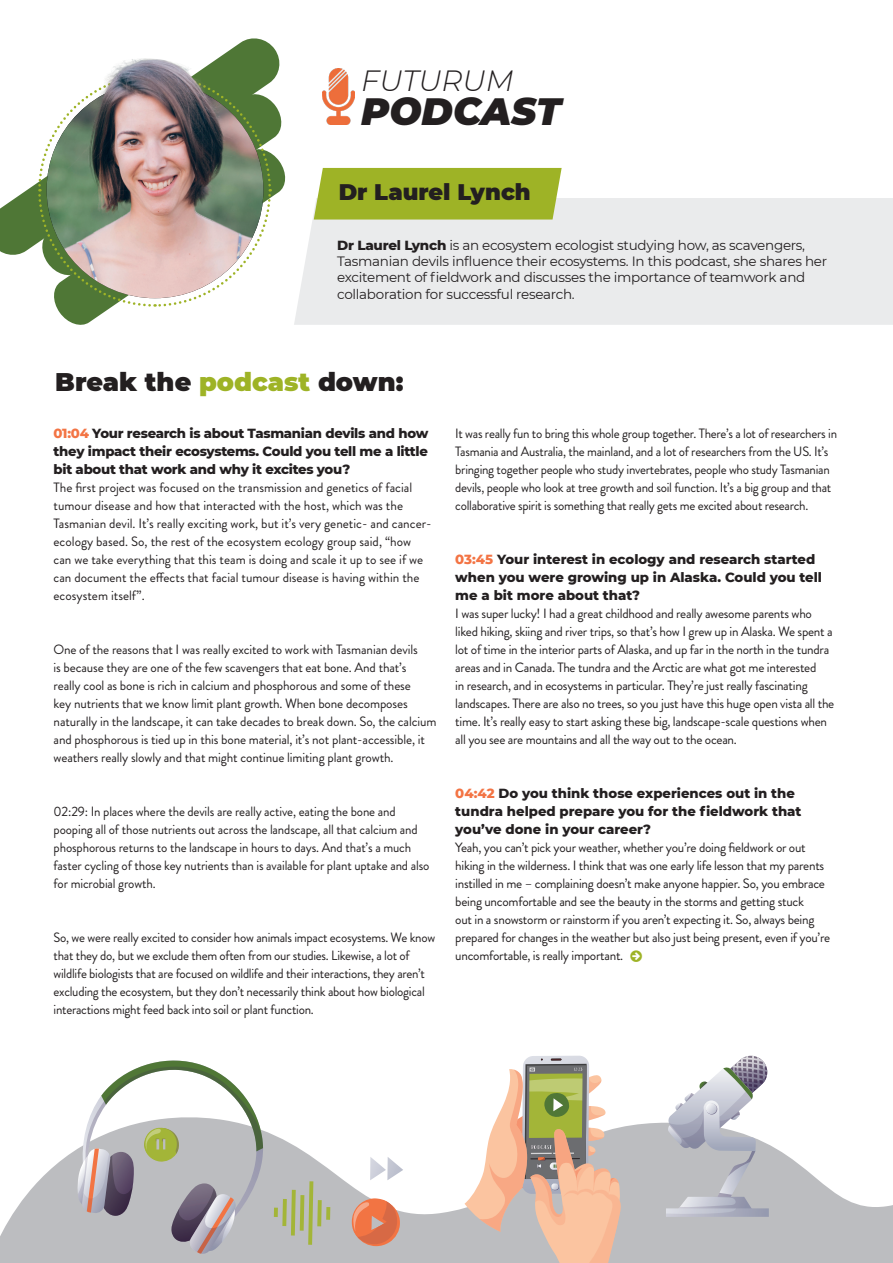
<style>
.page{position:relative;width:893px;height:1263px;background:#fff}
.page>*{position:absolute;margin:0;border:0;box-sizing:border-box;transform-origin:0 0}
.t1{font:italic 900 37.95px "Montserrat";color:#231f20}
.t2{font:italic 300 29.25px "Montserrat";color:#231f20}
.t3{font:900 25.5px "Montserrat";color:#231f20}
.t4{font:900 22.5px "Montserrat";color:#231f20}
.t5{font:13.5px/18px "Brandon Grotesque";letter-spacing:-.02em;color:#231f20}
.t6{font:13.5px/18px "Brandon Grotesque";letter-spacing:-.02em;color:#231f20;scale:.96 1}
.t7{font:13.5px/18px "Brandon Grotesque";color:#231f20}
.t8{font:800 13.5px/18px "Montserrat";color:#231f20}
.t9{font:13.5px/16.2px "Montserrat";letter-spacing:-.02em;color:#231f20}
.s1{font-weight:800}
.s2{color:#9eb326}
.s3{color:#f37444}
</style>
<div class="page">
<div style="left:294px;top:198px;width:599px;height:127px;background:#eaebec"></div>
<svg style="left:0;top:38px;width:280px;height:217px"></svg>
<svg style="left:37px;top:73px;width:249px;height:252px"></svg>
<img style="left:47px;top:81px;width:216px;height:217px;border-radius:108px">
<img style="left:35px;top:58px;width:217px;height:185px">
<img style="left:323px;top:68px;width:32px;height:56px">
<div style="left:314px;top:168px;width:248px;height:52px;background:#9eb326"></div>
<svg style="left:0;top:1122px;width:893px;height:141px;fill:#bcbdc0"></svg>
<svg style="left:352px;top:1198px;width:48px;height:48px;background:#e0896a"></svg>
<svg style="left:370px;top:1157px;width:33px;height:23px"></svg>
<svg style="left:326px;top:1207px;width:4px;height:13px"></svg>
<svg style="left:282px;top:1181px;width:40px;height:64px;background:#b4ba97"></svg>
<svg style="left:274px;top:1207px;width:4px;height:10px"></svg>
<svg style="left:77px;top:1060px;width:186px;height:194px"></svg>
<svg style="left:465px;top:1056px;width:156px;height:207px"></svg>
<svg style="left:666px;top:1056px;width:103px;height:161px"></svg>
<p class="t2" style="left:361px;top:60px;width:154px">FUTURUM</p>
<p class="t1" style="left:361px;top:83px;width:201px">PODCAST</p>
<p class="t4" style="left:339px;top:175px;width:193px">Dr Laurel Lynch</p>
<p class="t9" style="left:337px;top:237px;width:492px"><span class="s1">Dr Laurel Lynch</span> is an ecosystem ecologist studying how, as scavengers, Tasmanian devils influence their ecosystems. In this podcast, she shares her excitement of fieldwork and discusses the importance of teamwork and collaboration for successful research.</p>
<p class="t3" style="left:55px;top:363px;width:350px">Break the <span class="s2">podcast</span> down:</p>
<p class="t8" style="left:54px;top:423px;width:376px;text-align:justify"><span class="s3">01:04</span> Your research is about Tasmanian devils and how they impact their ecosystems. Could you tell me a little bit about that work and why it excites you?</p>
<p class="t7" style="left:54px;top:478px;width:380px">The first project was focused on the transmission and genetics of facial tumour disease and how that interacted with the host, which was the Tasmanian devil. It’s really exciting work, but it’s very genetic- and cancer&shy;ecology based. So, the rest of the ecosystem ecology group said, “how can we take everything that this team is doing and scale it up to see if we can document the effects that facial tumour disease is having within the ecosystem itself”.</p>
<p class="t5" style="left:54px;top:640px;width:384px">One of the reasons that I was really excited to work with Tasmanian devils<br>is because they are one of the few scavengers that eat bone. And that’s really cool as bone is rich in calcium and phosphorous and some of these<br>key nutrients that we know limit plant growth. When bone decomposes naturally in the landscape, it can take decades to break down. So, the calcium and phosphorous is tied up in this bone material, it’s not plant-accessible, it weathers really slowly and that might continue limiting plant growth.</p>
<p class="t6" style="left:54px;top:802px;width:393px">02:29: In places where the devils are really active, eating the bone and pooping all of those nutrients out across the landscape, all that calcium and phosphorous returns to the landscape in hours to days. And that’s a much faster cycling of those key nutrients than is available for plant uptake and also for microbial growth.</p>
<p class="t6" style="left:54px;top:928px;width:399px">So, we were really excited to consider how animals impact ecosystems. We know that they do, but we exclude them often from our studies. Likewise, a lot of wildlife biologists that are focused on wildlife and their interactions, they aren’t excluding the ecosystem, but they don’t necessarily think about how biological interactions might feed back into soil or plant function.</p>
<p class="t6" style="left:455px;top:424px;width:399px">It was really fun to bring this whole group together. There’s a lot of researchers in Tasmania and Australia, the mainland, and a lot of researchers from the US. It’s bringing together people who study invertebrates, people who study Tasmanian devils, people who look at tree growth and soil function. It’s a big group and that collaborative spirit is something that really gets me excited about research.</p>
<p class="t8" style="left:455px;top:549px;width:368px"><span class="s3">03:45</span> Your interest in ecology and research started when you were growing up in Alaska. Could you tell me a bit more about that?</p>
<p class="t5" style="left:455px;top:604px;width:381px">I was super lucky! I had a great childhood and really awesome parents who liked hiking, skiing and river trips, so that’s how I grew up in Alaska. We spent a lot of time in the interior parts of Alaska, and up far in the north in the tundra areas and in Canada. The tundra and the Arctic are what got me interested<br>in research, and in ecosystems in particular. They’re just really fascinating landscapes. There are also no trees, so you just have this huge open vista all the time. It’s really easy to start asking these big, landscape-scale questions when all you see are mountains and all the way out to the ocean.</p>
<p class="t8" style="left:455px;top:783px;width:348px"><span class="s3">04:42</span> Do you think those experiences out in the tundra helped prepare you for the fieldwork that you’ve done in your career?</p>
<p class="t5" style="left:455px;top:838px;width:376px">Yeah, you can’t pick your weather, whether you’re doing fieldwork or out hiking in the wilderness. I think that was one early life lesson that my parents instilled in me – complaining doesn’t make anyone happier. So, you embrace being uncomfortable and see the beauty in the storms and getting stuck<br>out in a snowstorm or rainstorm if you aren’t expecting it. So, always being prepared for changes in the weather but also just being present, even if you’re uncomfortable, is really important.</p>
</div>
